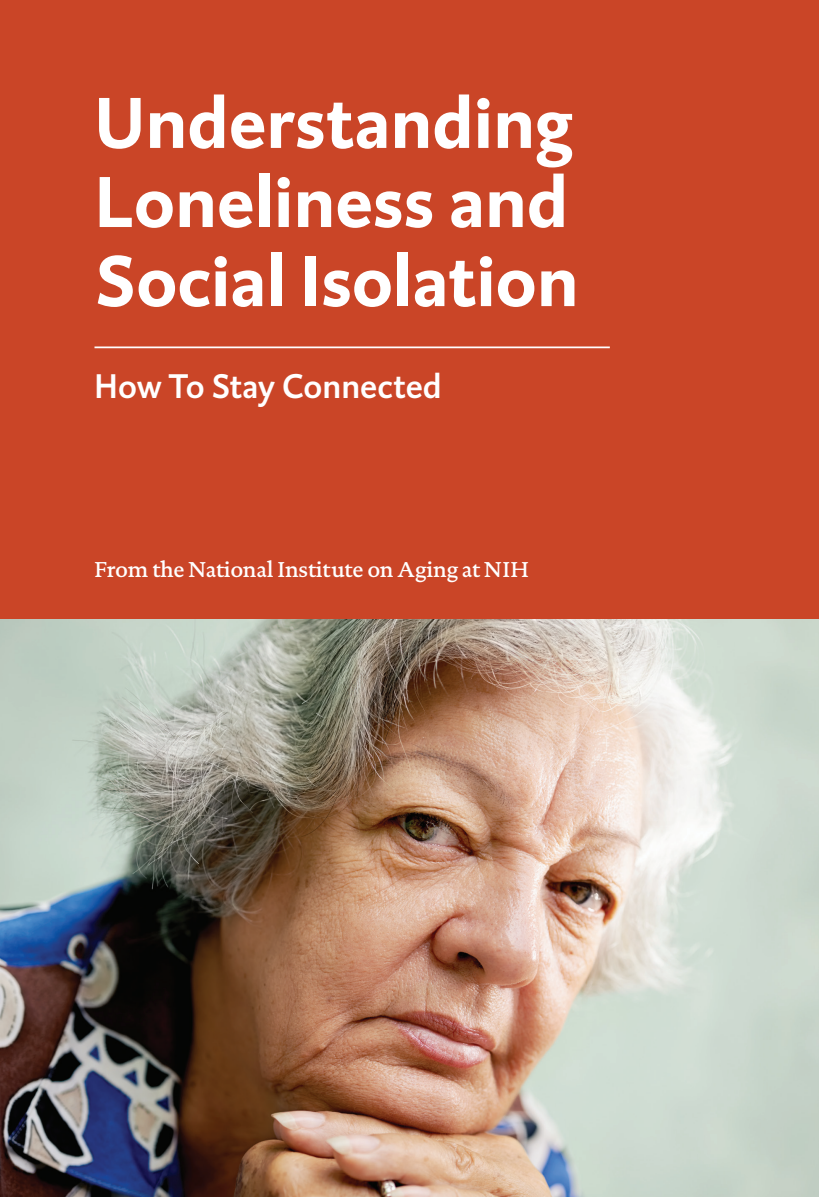
<style>
.page{position:relative;width:819px;height:1197px;background:#fff}
.page>*{position:absolute;margin:0;border:0;box-sizing:border-box;transform-origin:0 0}
.t1{font:700 73.5px/79.1px "DTL Caspari ST";color:#fff}
.t2{font:500 35px "DTL Caspari ST";color:#fff}
.t3{font:500 21.88px "DTL Documenta ST";letter-spacing:-.01em;color:#fff}
</style>
<div class="page">
<img style="left:0;top:618px;width:819px;height:579px">
<div style="left:0;top:0;width:819px;height:618px;background:#ca4527"></div>
<hr style="left:94px;top:346px;width:516px;height:2px;background:#fff">
<h1 class="t1" style="left:94px;top:81px;width:485px">Understanding<br>Loneliness and<br>Social Isolation</h1>
<h1 class="t2" style="left:94px;top:364px;width:349px">How To Stay Connected</h1>
<p class="t3" style="left:94px;top:556px;width:436px">From the National Institute on Aging at NIH</p>
</div>
